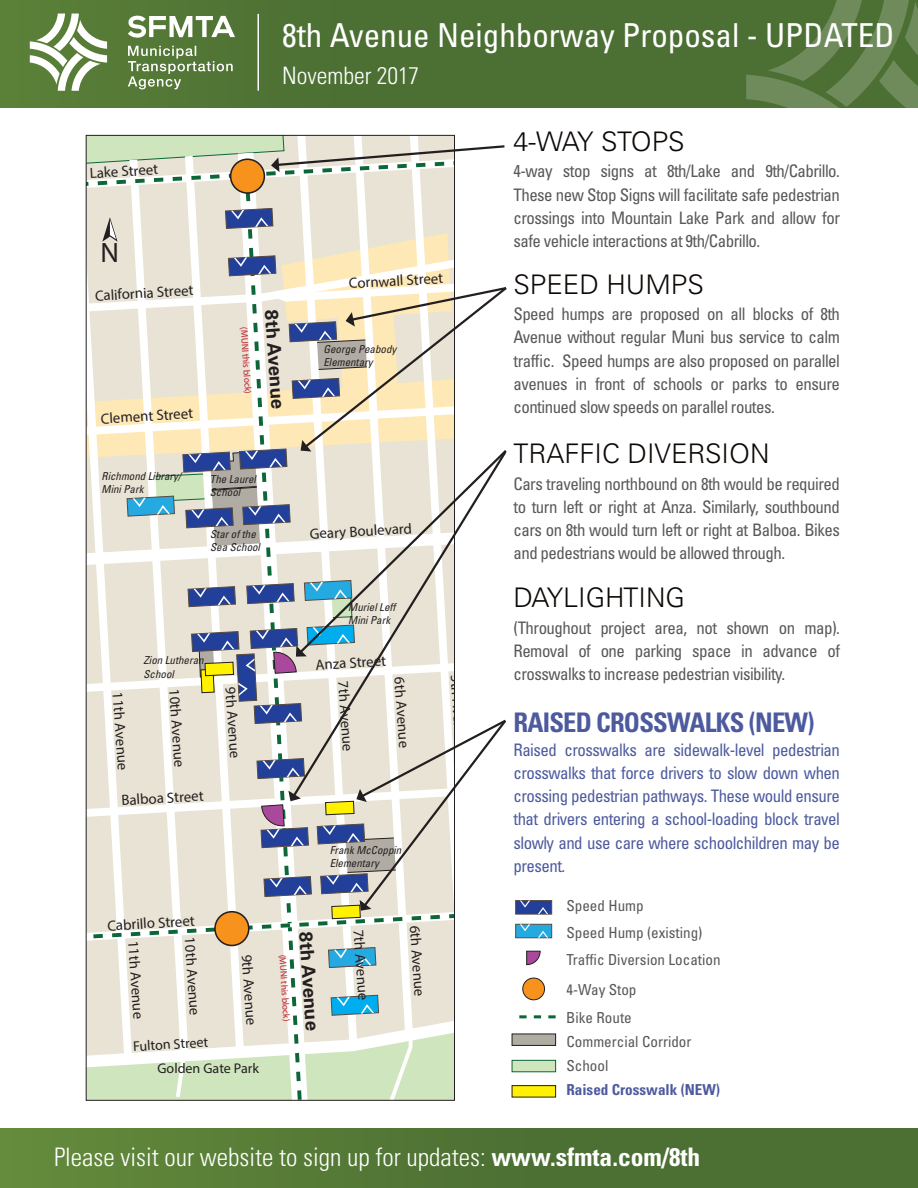
<style>
.page{position:relative;width:918px;height:1188px;background:#fff}
.page>*{position:absolute;margin:0;border:0;box-sizing:border-box;transform-origin:0 0}
.Page_title{font:condensed 33px "Univers";color:#fff}
.t1{font:28.2px "Myriad Pro";color:#231f20}
.Heading_3{font:300 27px "Univers";color:#0c0806}
.Callouts{font:700 condensed 27px "Univers";letter-spacing:-.03em;color:#4d5a9e}
.Heading_3-2{font:300 27px "Univers";letter-spacing:-.03em;color:#0c0806}
.Page_title-2{font:300 condensed 25.5px "Univers";color:#fff}
.Page_title-3{font:300 condensed 24px "Univers";color:#fff}
.t2{font:700 18.75px "Univers";color:#231f20}
.Callouts-2{font:condensed 17.25px/23.2px "Univers";letter-spacing:-.03em;color:#57585a;text-align:justify}
.Callouts-3{font:condensed 17.25px/23.2px "Univers";letter-spacing:-.03em;color:#4d5a9e;text-align:justify}
.Legend{font:condensed 15.15px "Univers";color:#57585a}
.Legend-2{font:700 condensed 15.15px "Univers";color:#4d5a9e}
.t3{font:14.85px "Myriad Pro";color:#231f20}
.t4{font:14.1px "Myriad Pro";color:#231f20}
.t5{font:italic condensed 10.95px/13.2px "Univers";color:#231f20}
.t6{font:9.45px "Myriad Pro";color:#be1d2c}
.s1{font-weight:700}
</style>
<div class="page">
<svg style="left:0;top:0;width:746px;height:107px;background:#4e7133"></svg>
<svg style="left:746px;top:0;width:172px;height:108px;background:#5b7b45"></svg>
<svg style="left:128px;top:46px;width:105px;height:43px;background:#708e58"></svg>
<svg style="left:128px;top:15px;width:107px;height:24px"></svg>
<svg style="left:30px;top:14px;width:77px;height:77px"></svg>
<hr style="left:257px;top:14px;width:2px;height:77px;background:#fff">
<div style="left:0;top:1128px;width:918px;height:60px;background:linear-gradient(to right,#60863a,#466831)"></div>
<svg style="left:88px;top:195px;width:37px;height:799px;background:#eae6d9"></svg>
<svg style="left:125px;top:195px;width:56px;height:799px;background:#ebe6d9"></svg>
<svg style="left:181px;top:195px;width:48px;height:799px;background:#ebe6d9"></svg>
<div style="left:316px;top:195px;width:29px;height:799px;background:#e8e3d4"></div>
<svg style="left:345px;top:195px;width:55px;height:799px;background:#ece7d8"></svg>
<svg style="left:400px;top:195px;width:53px;height:799px;background:#eee7d6"></svg>
<svg style="left:229px;top:195px;width:87px;height:799px"></svg>
<svg style="left:243px;top:195px;width:61px;height:799px"></svg>
<svg style="left:225px;top:208px;width:49px;height:21px"></svg>
<svg style="left:246px;top:583px;width:45px;height:21px"></svg>
<svg style="left:187px;top:586px;width:49px;height:21px"></svg>
<svg style="left:88px;top:994px;width:365px;height:105px"></svg>
<svg style="left:102px;top:217px;width:16px;height:25px"></svg>
<svg style="left:519px;top:1018px;width:37px;height:1px"></svg>
<svg style="left:519px;top:1015px;width:37px;height:3px"></svg>
<div style="left:512px;top:1034px;width:44px;height:11px;background:#b0aca3"></div>
<div style="left:512px;top:1034px;width:44px;height:12px;border:1px solid #231f20"></div>
<div style="left:512px;top:1060px;width:44px;height:12px;background:#cee5bd"></div>
<div style="left:512px;top:1060px;width:44px;height:12px;border:1px solid #0c6638"></div>
<div style="left:512px;top:1086px;width:44px;height:11px;background:#fff101"></div>
<div style="left:512px;top:1085px;width:44px;height:12px;border:1px solid #231f20"></div>
<svg style="left:526px;top:951px;width:15px;height:14px"></svg>
<div style="left:516px;top:901px;width:36px;height:13px;background:#223f99"></div>
<div style="left:515px;top:900px;width:37px;height:14px;border:1px solid #594a41"></div>
<svg style="left:538px;top:907px;width:10px;height:7px"></svg>
<svg style="left:520px;top:901px;width:10px;height:7px"></svg>
<div style="left:516px;top:924px;width:36px;height:14px;background:#24aae1"></div>
<div style="left:515px;top:924px;width:37px;height:14px;border:1px solid #594a41"></div>
<svg style="left:538px;top:931px;width:10px;height:7px"></svg>
<svg style="left:520px;top:924px;width:10px;height:7px"></svg>
<div style="left:523px;top:978px;width:22px;height:22px;background:#f7931d;border-radius:50%"></div>
<div style="left:522px;top:978px;width:23px;height:22px;border:1px solid #231f20;border-radius:50%"></div>
<svg style="left:86px;top:251px;width:421px;height:322px"></svg>
<svg style="left:291px;top:449px;width:216px;height:175px"></svg>
<svg style="left:86px;top:135px;width:419px;height:60px"></svg>
<svg style="left:86px;top:624px;width:421px;height:344px"></svg>
<p class="Page_title" style="left:282px;top:15px;width:614px">8th Avenue Neighborway Proposal - UPDATED</p>
<p class="Page_title-3" style="left:282px;top:61px;width:139px">November 2017</p>
<p class="t3" style="left:89px;top:164px;width:70px;rotate:-3deg">Lake Street</p>
<p class="t1" style="left:100px;top:236px;width:20px">N</p>
<p class="t3" style="left:95px;top:286px;width:100px;rotate:-3deg">California Street</p>
<p class="t3" style="left:100px;top:409px;width:94px;rotate:-3deg">Clement Street</p>
<p class="t6" style="left:250px;top:327px;width:68px;rotate:86deg">(MUNI this block)</p>
<p class="t2" style="left:282px;top:309px;width:101px;rotate:86deg">8th Avenue</p>
<p class="t5" style="left:102px;top:469px;width:81px">Richmond Library/<br>Mini Park</p>
<p class="t5" style="left:210px;top:472px;width:48px">The Laurel<br>School</p>
<p class="t5" style="left:210px;top:527px;width:51px">Star of the<br>Sea School</p>
<p class="t3" style="left:349px;top:274px;width:96px;rotate:-3deg">Cornwall Street</p>
<p class="t5" style="left:323px;top:342px;width:74px">George Peabody<br>Elementary</p>
<p class="t3" style="left:309px;top:525px;width:104px;rotate:-3deg">Geary Boulevard</p>
<p class="t5" style="left:348px;top:600px;width:49px">Muriel Leff<br>Mini Park</p>
<p class="t3" style="left:127px;top:691px;width:80px;rotate:86deg">11th Avenue</p>
<p class="t5" style="left:144px;top:654px;width:62px">Zion Lutheran<br>School</p>
<p class="t3" style="left:183px;top:688px;width:80px;rotate:86deg">10th Avenue</p>
<p class="t3" style="left:240px;top:686px;width:72px;rotate:86deg">9th Avenue</p>
<p class="t3" style="left:121px;top:791px;width:84px;rotate:-3deg">Balboa Street</p>
<p class="t3" style="left:107px;top:916px;width:89px;rotate:-3deg">Cabrillo Street</p>
<p class="t3" style="left:142px;top:940px;width:80px;rotate:86deg">11th Avenue</p>
<p class="t3" style="left:199px;top:936px;width:80px;rotate:86deg">10th Avenue</p>
<p class="t4" style="left:133px;top:1037px;width:77px;rotate:-3deg">Fulton Street</p>
<p class="t3" style="left:256px;top:954px;width:72px;rotate:86deg">9th Avenue</p>
<p class="t4" style="left:157px;top:1060px;width:103px">Golden Gate Park</p>
<p class="t3" style="left:315px;top:655px;width:72px;rotate:-3deg">Anza Street</p>
<p class="t3" style="left:352px;top:680px;width:72px;rotate:86deg">7th Avenue</p>
<p class="t3" style="left:409px;top:676px;width:72px;rotate:86deg">6th Avenue</p>
<p class="t3" style="left:465px;top:674px;width:72px;rotate:86deg">5th Avenue</p>
<p class="t5" style="left:330px;top:843px;width:73px">Frank McCoppin<br>Elementary</p>
<p class="t6" style="left:288px;top:954px;width:68px;rotate:86deg">(MUNI this block)</p>
<p class="t2" style="left:317px;top:931px;width:101px;rotate:86deg">8th Avenue</p>
<p class="t3" style="left:368px;top:929px;width:72px;rotate:86deg">7th Avenue</p>
<p class="t3" style="left:424px;top:925px;width:72px;rotate:86deg">6th Avenue</p>
<p class="Heading_3-2" style="left:513px;top:125px;width:173px">4-WAY STOPS</p>
<p class="Callouts-2" style="left:513px;top:159px;width:328px">4-way stop signs at 8th/Lake and 9th/Cabrillo.<br>These new Stop Signs will facilitate safe pedestrian crossings into Mountain Lake Park and allow for safe vehicle interactions at 9th/Cabrillo.</p>
<p class="Heading_3" style="left:513px;top:268px;width:192px">SPEED HUMPS</p>
<p class="Callouts-2" style="left:513px;top:302px;width:328px">Speed humps are proposed on all blocks of 8th Avenue without regular Muni bus service to calm traffic. Speed humps are also proposed on parallel avenues in front of schools or parks to ensure continued slow speeds on parallel routes.</p>
<p class="Heading_3" style="left:513px;top:437px;width:258px">TRAFFIC DIVERSION</p>
<p class="Callouts-2" style="left:513px;top:472px;width:328px">Cars traveling northbound on 8th would be required to turn left or right at Anza. Similarly, southbound cars on 8th would turn left or right at Balboa. Bikes and pedestrians would be allowed through.</p>
<p class="Heading_3" style="left:513px;top:581px;width:173px">DAYLIGHTING</p>
<p class="Callouts-2" style="left:513px;top:616px;width:328px">(Throughout project area, not shown on map).<br>Removal of one parking space in advance of crosswalks to increase pedestrian visibility.</p>
<p class="Callouts" style="left:513px;top:706px;width:303px">RAISED CROSSWALKS (NEW)</p>
<p class="Callouts-3" style="left:513px;top:738px;width:328px">Raised crosswalks are sidewalk-level pedestrian crosswalks that force drivers to slow down when crossing pedestrian pathways. These would ensure that drivers entering a school-loading block travel slowly and use care where schoolchildren may be present.</p>
<p class="Legend" style="left:566px;top:896px;width:79px">Speed Hump</p>
<p class="Legend" style="left:566px;top:923px;width:138px">Speed Hump (existing)</p>
<p class="Legend" style="left:566px;top:950px;width:156px">Traffic Diversion Location</p>
<p class="Legend" style="left:566px;top:980px;width:72px">4-Way Stop</p>
<p class="Legend" style="left:566px;top:1032px;width:127px">Commercial Corridor</p>
<p class="Legend" style="left:566px;top:1056px;width:44px">School</p>
<p class="Legend-2" style="left:566px;top:1081px;width:155px">Raised Crosswalk (NEW)</p>
<p class="Legend" style="left:566px;top:1008px;width:67px">Bike Route</p>
<p class="Page_title-2" style="left:54px;top:1141px;width:648px">Please visit our website to sign up for updates: <span class="s1">www.sfmta.com/8th</span></p>
</div>
